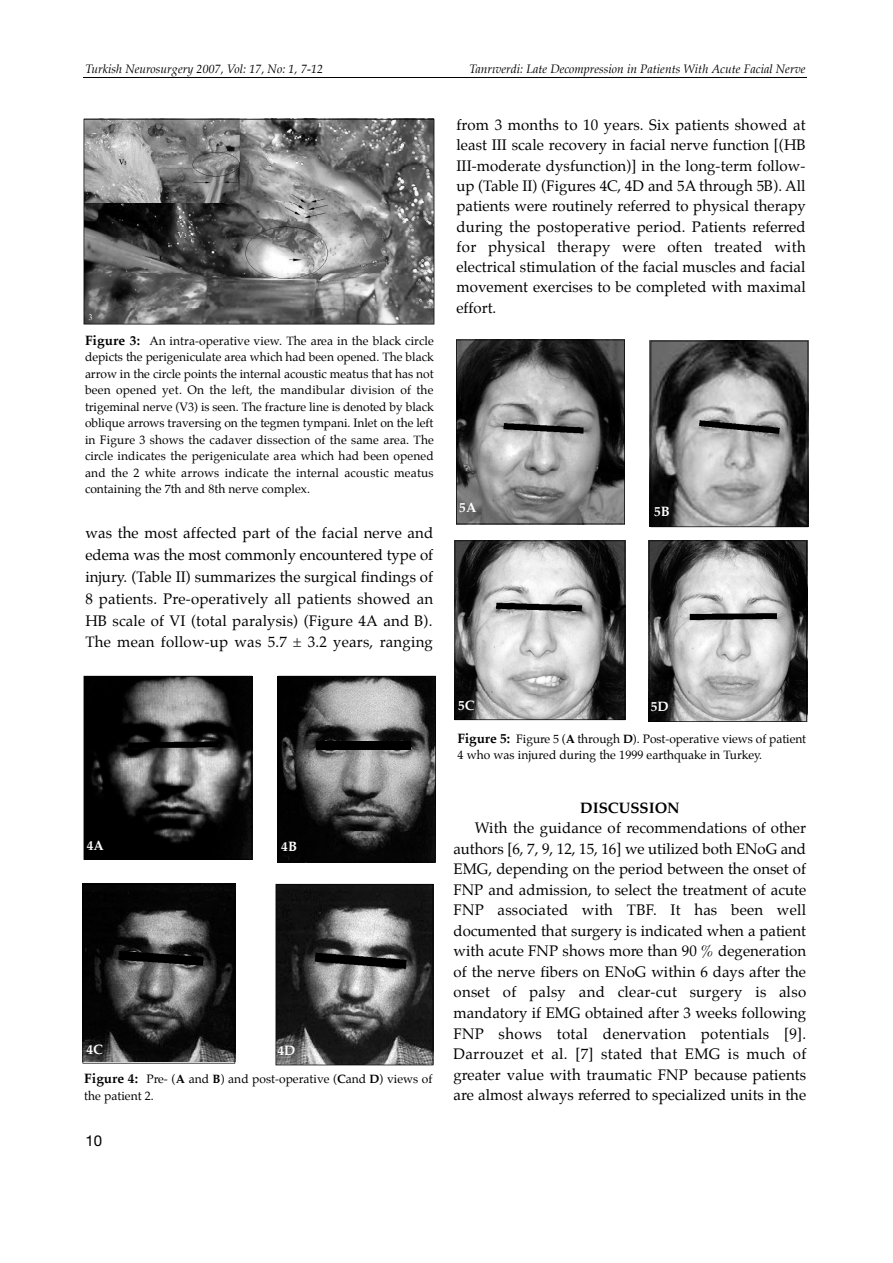
<style>
.page{position:relative;width:893px;height:1263px;background:#fff}
.page>*{position:absolute;margin:0;border:0;box-sizing:border-box;transform-origin:0 0}
.t1{font:15px/20.2px "Palatino TU";letter-spacing:.005em;color:#000;text-align:justify}
.t2{font:15px "Palatino TU";letter-spacing:.025em;color:#000}
.t3{font:700 15px "Palatino TU";color:#000}
.t4{font:15px "Helvetica Neue";color:#000}
.t5{font:700 13.5px "Palatino TU";color:#fff}
.t6{font:12px/16.5px "Palatino TU";color:#000}
.t7{font:italic 12px "Palatino TU";color:#000}
.s1{font-weight:700;font-size:13.5px}
.s2{font-weight:700}
</style>
<div class="page">
<hr style="left:84px;top:78px;width:723px;height:1px;background:#000">
<svg style="left:84px;top:119px;width:350px;height:205px;background:#747474"></svg>
<svg style="left:278px;top:676px;width:158px;height:186px;background:#4f4f4f"></svg>
<svg style="left:456px;top:340px;width:169px;height:184px;background:#6c6c6c"></svg>
<svg style="left:650px;top:341px;width:158px;height:186px;background:#737373"></svg>
<svg style="left:454px;top:540px;width:171px;height:180px;background:#8c8c8c"></svg>
<svg style="left:648px;top:540px;width:158px;height:182px;background:#878887"></svg>
<svg style="left:84px;top:676px;width:168px;height:184px;background:#323232"></svg>
<div style="left:316px;top:741px;width:94px;height:9px;background:#000"></div>
<svg style="left:82px;top:884px;width:153px;height:180px;background:#2d2d2d"></svg>
<svg style="left:275px;top:884px;width:158px;height:181px;background:#474747"></svg>
<p class="t7" style="left:85px;top:63px;width:239px">Turkish Neurosurgery 2007, Vol: 17, No: 1, 7-12</p>
<p class="t7" style="left:469px;top:63px;width:337px">Tanrıverdi: Late Decompression in Patients With Acute Facial Nerve</p>
<p class="t6" style="left:85px;top:333px;width:350px;text-align:justify"><span class="s1">Figure 3:</span> An intra-operative view. The area in the black circle depicts the perigeniculate area which had been opened. The black arrow in the circle points the internal acoustic meatus that has not been opened yet. On the left, the mandibular division of the trigeminal nerve (V3) is seen. The fracture line is denoted by black oblique arrows traversing on the tegmen tympani. Inlet on the left in Figure 3 shows the cadaver dissection of the same area. The circle indicates the perigeniculate area which had been opened and the 2 white arrows indicate the internal acoustic meatus containing the 7th and 8th nerve complex.</p>
<p class="t1" style="left:85px;top:523px;width:349px;line-height:21.8px">was the most affected part of the facial nerve and edema was the most commonly encountered type of injury. (Table II) summarizes the surgical findings of 8 patients. Pre-operatively all patients showed an HB scale of VI (total paralysis) (Figure 4A and B).<br>The mean follow-up was 5.7 ± 3.2 years, ranging</p>
<p class="t5" style="left:87px;top:839px;width:19px">4A</p>
<p class="t5" style="left:281px;top:840px;width:17px">4B</p>
<p class="t5" style="left:86px;top:1043px;width:18px">4C</p>
<p class="t5" style="left:277px;top:1044px;width:19px">4D</p>
<p class="t6" style="left:84px;top:1072px;width:349px"><span class="s1">Figure 4:</span> Pre- (<span class="s2">A</span> and <span class="s2">B</span>) and post-operative (<span class="s2">C</span>and <span class="s2">D</span>) views of the patient 2.</p>
<p class="t4" style="left:85px;top:1134px;width:18px">10</p>
<p class="t1" style="left:456px;top:116px;width:351px">from 3 months to 10 years. Six patients showed at least III scale recovery in facial nerve function [(HB III-moderate dysfunction)] in the long-term follow&shy;up (Table II) (Figures 4C, 4D and 5A through 5B). All patients were routinely referred to physical therapy during the postoperative period. Patients referred for physical therapy were often treated with electrical stimulation of the facial muscles and facial movement exercises to be completed with maximal effort.</p>
<p class="t5" style="left:459px;top:501px;width:19px">5A</p>
<p class="t5" style="left:654px;top:505px;width:17px">5B</p>
<p class="t5" style="left:458px;top:699px;width:18px">5C</p>
<p class="t5" style="left:651px;top:700px;width:19px">5D</p>
<p class="t6" style="left:457px;top:731px;width:350px"><span class="s1">Figure 5:</span> Figure 5 (<span class="s2">A</span> through <span class="s2">D</span>). Post-operative views of patient<br>4 who was injured during the 1999 earthquake in Turkey.</p>
<p class="t3" style="left:580px;top:800px;width:101px">DISCUSSION</p>
<p class="t1" style="left:474px;top:819px;width:333px">With the guidance of recommendations of other</p>
<p class="t1" style="left:453px;top:839px;width:354px">authors [6, 7, 9, 12, 15, 16] we utilized both ENoG and</p>
<p class="t1" style="left:453px;top:860px;width:354px">EMG, depending on the period between the onset of</p>
<p class="t1" style="left:453px;top:880px;width:354px">FNP and admission, to select the treatment of acute</p>
<p class="t1" style="left:453px;top:901px;width:354px">F N P associated with TBF. It has been well</p>
<p class="t1" style="left:453px;top:922px;width:354px">documented that surgery is indicated when a patient</p>
<p class="t1" style="left:453px;top:942px;width:354px">with acute FNP shows more than 90 % degeneration</p>
<p class="t1" style="left:453px;top:963px;width:354px">of the nerve fibers on ENoG within 6 days after the</p>
<p class="t1" style="left:453px;top:983px;width:354px">onset of palsy and clear-cut surgery is also</p>
<p class="t1" style="left:453px;top:1004px;width:354px">mandatory if EMG obtained after 3 weeks following</p>
<p class="t2" style="left:453px;top:1026px;width:354px">F N P shows total denervation potentials [9].</p>
<p class="t1" style="left:453px;top:1045px;width:354px">Darrouzet et al. [7] stated that EMG is much of</p>
<p class="t1" style="left:453px;top:1066px;width:354px">greater value with traumatic FNP because patients</p>
<p class="t1" style="left:453px;top:1086px;width:354px">are almost always referred to specialized units in the</p>
</div>
